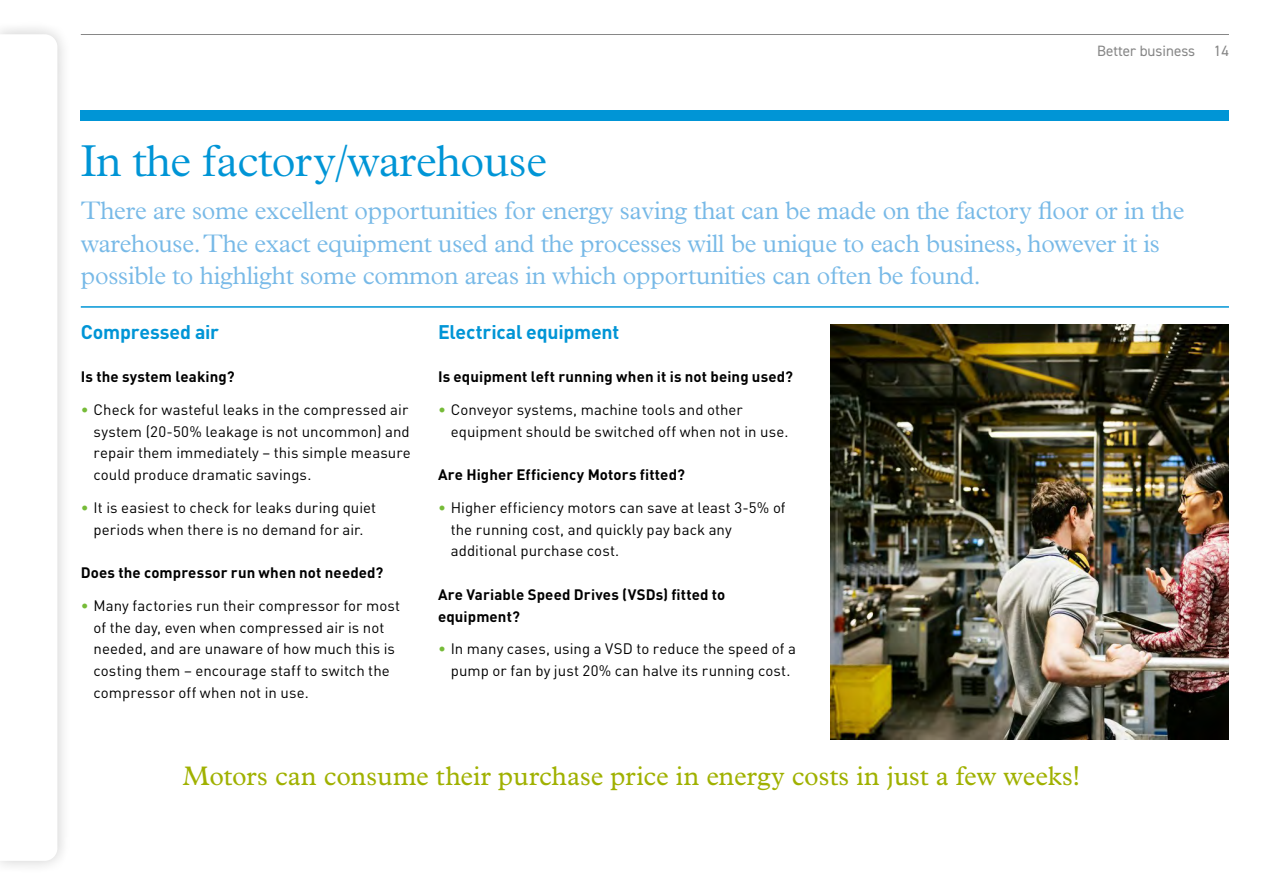
<style>
.page{position:relative;width:1263px;height:893px;background:#fff}
.page>*{position:absolute;margin:0;border:0;box-sizing:border-box;transform-origin:0 0}
.t1{font:300 45px "Plantin MT Std";letter-spacing:-.01em;color:#0095d6}
.t2{font:27px "Plantin Std";color:#a0b101}
.t3{font:300 25.5px/32.7px "Plantin MT Std";letter-spacing:-.01em;color:#77b9e7}
.t4{font:700 19.5px "DINOT";letter-spacing:-.01em;color:#0095d6}
.t5{font:15px/21.8px "DINOT";letter-spacing:.005em;color:#000}
.t6{font:700 15px/21.8px "DINOT";letter-spacing:.01em;color:#000}
.t7{font:15px "DIN2014";color:#878787}
.s1{color:#76bb38}
</style>
<div class="page">
<hr style="left:81px;top:34px;width:1148px;height:1px;background:#878787">
<div style="left:81px;top:110px;width:1148px;height:11px;background:#0095d6"></div>
<hr style="left:81px;top:306px;width:1148px;height:2px;background:#0095d6">
<img style="left:830px;top:324px;width:399px;height:416px">
<div style="left:0;top:20px;width:71px;height:855px;background:#000;opacity:.2"></div>
<svg style="left:0;top:34px;width:57px;height:827px"></svg>
<p class="t7" style="left:1097px;top:41px;width:133px">Better business 14</p>
<h1 class="t1" style="left:81px;top:135px;width:468px">In the factory/warehouse</h1>
<p class="t3" style="left:81px;top:194px;width:1105px">There are some excellent opportunities for energy saving that can be made on the factory floor or in the warehouse. The exact equipment used and the processes will be unique to each business, however it is possible to highlight some common areas in which opportunities can often be found.</p>
<h3 class="t4" style="left:81px;top:319px;width:140px">Compressed air</h3>
<p class="t6" style="left:81px;top:366px;width:155px">Is the system leaking?</p>
<p class="t5" style="left:94px;top:398px;width:319px;text-indent:-13px"><span class="s1">•</span> Check for wasteful leaks in the compressed air system (20-50% leakage is not uncommon) and repair them immediately – this simple measure could produce dramatic savings.</p>
<p class="t5" style="left:81px;top:496px;width:297px;text-align:center"><span class="s1">•</span> It is easiest to check for leaks during quiet periods when there is no demand for air.</p>
<p class="t6" style="left:81px;top:561px;width:304px">Does the compressor run when not needed?</p>
<p class="t5" style="left:94px;top:594px;width:308px;text-indent:-13px"><span class="s1">•</span> Many factories run their compressor for most of the day, even when compressed air is not needed, and are unaware of how much this is costing them – encourage staff to switch the compressor off when not in use.</p>
<h3 class="t4" style="left:438px;top:319px;width:183px">Electrical equipment</h3>
<p class="t6" style="left:438px;top:366px;width:357px">Is equipment left running when it is not being used?</p>
<p class="t5" style="left:451px;top:398px;width:339px;text-indent:-13px"><span class="s1">•</span> Conveyor systems, machine tools and other equipment should be switched off when not in use.</p>
<p class="t6" style="left:438px;top:463px;width:248px">Are Higher Efficiency Motors fitted?</p>
<p class="t5" style="left:451px;top:496px;width:336px;text-indent:-13px"><span class="s1">•</span> Higher efficiency motors can save at least 3-5% of the running cost, and quickly pay back any additional purchase cost.</p>
<p class="t6" style="left:438px;top:583px;width:289px">Are Variable Speed Drives (VSDs) fitted to equipment?</p>
<p class="t5" style="left:438px;top:638px;width:359px;text-align:center"><span class="s1">•</span> In many cases, using a VSD to reduce the speed of a pump or fan by just 20% can halve its running cost.</p>
<h2 class="t2" style="left:183px;top:760px;width:899px">Motors can consume their purchase price in energy costs in just a few weeks!</h2>
</div>
